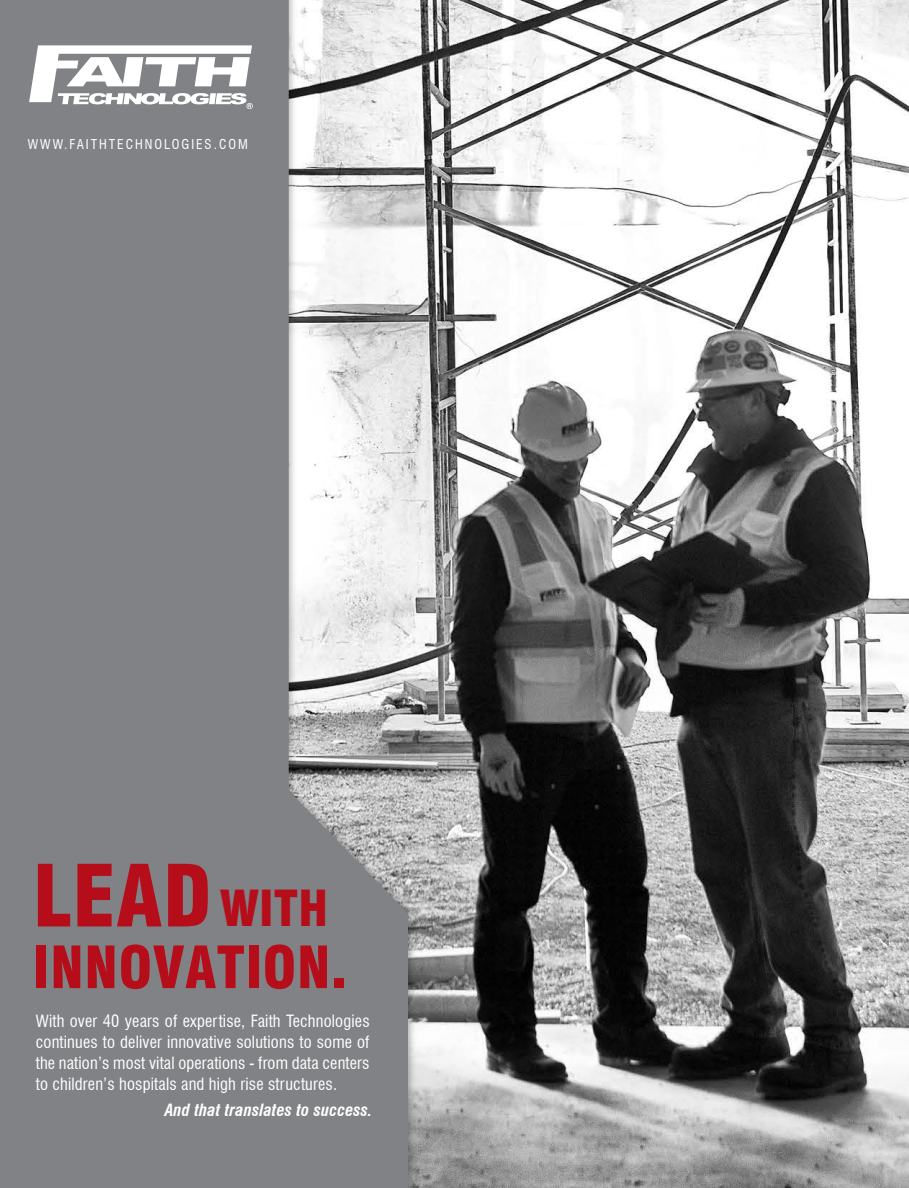
<style>
.page{position:relative;width:909px;height:1188px;background:#fff}
.page>*{position:absolute;margin:0;border:0;box-sizing:border-box;transform-origin:0 0}
.t1{font:900 condensed 83.4px "Swiss 721 BT";color:#b50e1a}
.t2{font:900 condensed 56.7px "Swiss 721 BT";letter-spacing:.01em;color:#b50e1a}
.t3{font:condensed 16.5px/21px "Swiss 721 BT";letter-spacing:.01em;color:#fff;text-align:justify}
.t4{font:italic 700 condensed 16.5px "Swiss 721 BT";letter-spacing:.01em;color:#fff}
.t5{font:condensed 13.2px "Swiss 721 BT";letter-spacing:.15em;color:#fff}
.s1{font-size:48.6px}
</style>
<div class="page">
<img style="left:419px;top:0;width:490px;height:1188px">
<img style="left:408px;top:0;width:11px;height:1188px">
<svg style="left:0;top:0;width:408px;height:1188px;background:#939597"></svg>
<svg style="left:29px;top:45px;width:224px;height:64px"></svg>
<p class="t5" style="left:28px;top:136px;width:222px">WWW.FAITHTECHNOLOGIES.COM</p>
<p class="t1" style="left:33px;top:846px;width:297px">LEAD <span class="s1">WITH</span></p>
<p class="t2" style="left:33px;top:934px;width:315px">INNOVATION.</p>
<p class="t3" style="left:36px;top:1011px;width:335px">With over 40 years of expertise, Faith Technologies continues to deliver innovative solutions to some of the nation’s most vital operations - from data centers to children’s hospitals and high rise structures.</p>
<p class="t4" style="left:165px;top:1100px;width:209px">And that translates to success.</p>
</div>
